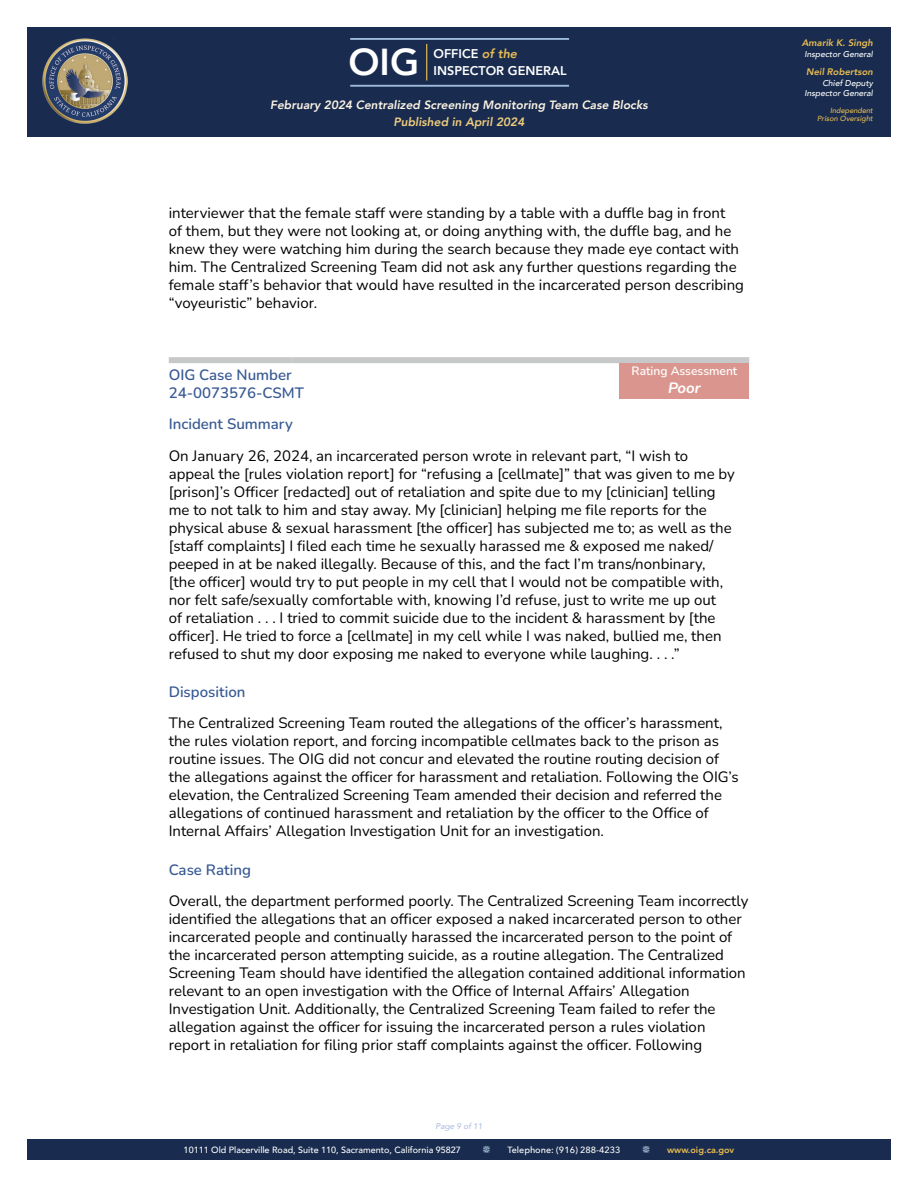
<style>
.page{position:relative;width:918px;height:1188px;background:#fff}
.page>*{position:absolute;margin:0;border:0;box-sizing:border-box;transform-origin:0 0}
.t1{font:800 37.35px "Avenir";color:#fff}
.t2{font:200 15px/18px "Nunito";color:#000}
.t3{font:200 15px/18px "Nunito";color:#395a94}
.t4{font:italic 200 15px "Nunito";color:#fff}
.t5{font:800 12.6px/16.8px "Avenir";color:#fff}
.t6{font:italic 800 12px "Avenir";color:#fdf4e4}
.t7{font:italic 800 12px "Avenir";color:#f0cc7e}
.t8{font:200 12px "Nunito";color:#fff}
.t9{font:italic 800 9.45px "Avenir";color:#e8bc52}
.t10{font:500 9px "Avenir";color:#fff}
.t11{font:500 9px "Avenir Next";color:#fff}
.t12{font:800 9px "Avenir";color:#e9bc51}
.t13{font:italic 500 8.4px/10.2px "Avenir";color:#fff;text-align:right}
.t14{font:italic 8.25px "Avenir";color:#a5b6de}
.t15{font:italic 500 7.35px/8.9px "Avenir";color:#e8bc52;text-align:right}
.s1{font-style:italic;color:#e8bc52}
</style>
<div class="page">
<div style="left:27px;top:1140px;width:864px;height:20px;background:#192c4f"></div>
<div style="left:27px;top:27px;width:864px;height:109px;background:#192c4f"></div>
<hr style="left:426px;top:44px;width:1px;height:36px;background:#e4b952">
<hr style="left:350px;top:85px;width:219px;height:2px;background:#c2e1ff">
<hr style="left:350px;top:38px;width:219px;height:2px;background:#c0e0ff">
<img style="left:42px;top:39px;width:85px;height:85px">
<div style="left:169px;top:357px;width:123px;height:6px;background:#c7c8ca"></div>
<div style="left:292px;top:357px;width:457px;height:6px;background:#c7c8ca"></div>
<div style="left:620px;top:363px;width:129px;height:36px;background:#da968e"></div>
<h1 class="t1" style="left:348px;top:33px;width:72px">OIG</h1>
<p class="t5" style="left:434px;top:45px;width:135px">OFFICE <span class="s1">of the<br></span>INSPECTOR GENERAL</p>
<p class="t6" style="left:270px;top:97px;width:379px">February 2024 Centralized Screening Monitoring Team Case Blocks</p>
<p class="t7" style="left:394px;top:115px;width:132px">Published in April 2024</p>
<p class="t2" style="left:169px;top:203px;width:577px">interviewer that the female staff were standing by a table with a duffle bag in front<br>of them, but they were not looking at, or doing anything with, the duffle bag, and he knew they were watching him during the search because they made eye contact with him. The Centralized Screening Team did not ask any further questions regarding the female staff’s behavior that would have resulted in the incarcerated person describing “voyeuristic” behavior.</p>
<p class="t8" style="left:632px;top:363px;width:107px">Rating Assessment</p>
<p class="t4" style="left:668px;top:378px;width:34px">Poor</p>
<p class="t3" style="left:169px;top:365px;width:137px">OIG Case Number<br>24-0073576-CSMT</p>
<p class="t3" style="left:169px;top:414px;width:126px">Incident Summary</p>
<p class="t2" style="left:169px;top:446px;width:568px">On January 26, 2024, an incarcerated person wrote in relevant part, “I wish to appeal the [rules violation report] for “refusing a [cellmate]” that was given to me by [prison]’s Officer [redacted] out of retaliation and spite due to my [clinician] telling me to not talk to him and stay away. My [clinician] helping me file reports for the physical abuse &amp; sexual harassment [the officer] has subjected me to; as well as the [staff complaints] I filed each time he sexually harassed me &amp; exposed me naked/ peeped in at be naked illegally. Because of this, and the fact I’m trans/nonbinary, [the officer] would try to put people in my cell that I would not be compatible with, nor felt safe/sexually comfortable with, knowing I’d refuse, just to write me up out<br>of retaliation . . . I tried to commit suicide due to the incident &amp; harassment by [the officer]. He tried to force a [cellmate] in my cell while I was naked, bullied me, then refused to shut my door exposing me naked to everyone while laughing. . . .”</p>
<p class="t3" style="left:169px;top:682px;width:78px">Disposition</p>
<p class="t2" style="left:169px;top:714px;width:572px">The Centralized Screening Team routed the allegations of the officer’s harassment, the rules violation report, and forcing incompatible cellmates back to the prison as routine issues. The OIG did not concur and elevated the routine routing decision of the allegations against the officer for harassment and retaliation. Following the OIG’s elevation, the Centralized Screening Team amended their decision and referred the allegations of continued harassment and retaliation by the officer to the Office of Internal Affairs’ Allegation Investigation Unit for an investigation.</p>
<p class="t3" style="left:169px;top:860px;width:84px">Case Rating</p>
<p class="t2" style="left:169px;top:891px;width:581px">Overall, the department performed poorly. The Centralized Screening Team incorrectly identified the allegations that an officer exposed a naked incarcerated person to other incarcerated people and continually harassed the incarcerated person to the point of the incarcerated person attempting suicide, as a routine allegation. The Centralized Screening Team should have identified the allegation contained additional information relevant to an open investigation with the Office of Internal Affairs’ Allegation Investigation Unit. Additionally, the Centralized Screening Team failed to refer the allegation against the officer for issuing the incarcerated person a rules violation report in retaliation for filing prior staff complaints against the officer. Following</p>
<p class="t14" style="left:436px;top:1121px;width:48px">Page 9 of 11</p>
<p class="t10" style="left:184px;top:1142px;width:279px">10111 Old Placerville Road, Suite 110, Sacramento, California 95827</p>
<p class="t11" style="left:507px;top:1142px;width:115px">Telephone: (916) 288-4233</p>
<p class="t12" style="left:667px;top:1142px;width:69px">www.oig.ca.gov</p>
<p class="t9" style="left:802px;top:37px;width:73px">Amarik K. Singh</p>
<p class="t13" style="left:805px;top:49px;width:70px">Inspector General</p>
<p class="t9" style="left:806px;top:66px;width:68px">Neil Robertson</p>
<p class="t13" style="left:805px;top:78px;width:70px">Chief Deputy<br>Inspector General</p>
<p class="t15" style="left:817px;top:106px;width:57px">Independent<br>Prison Oversight</p>
</div>
